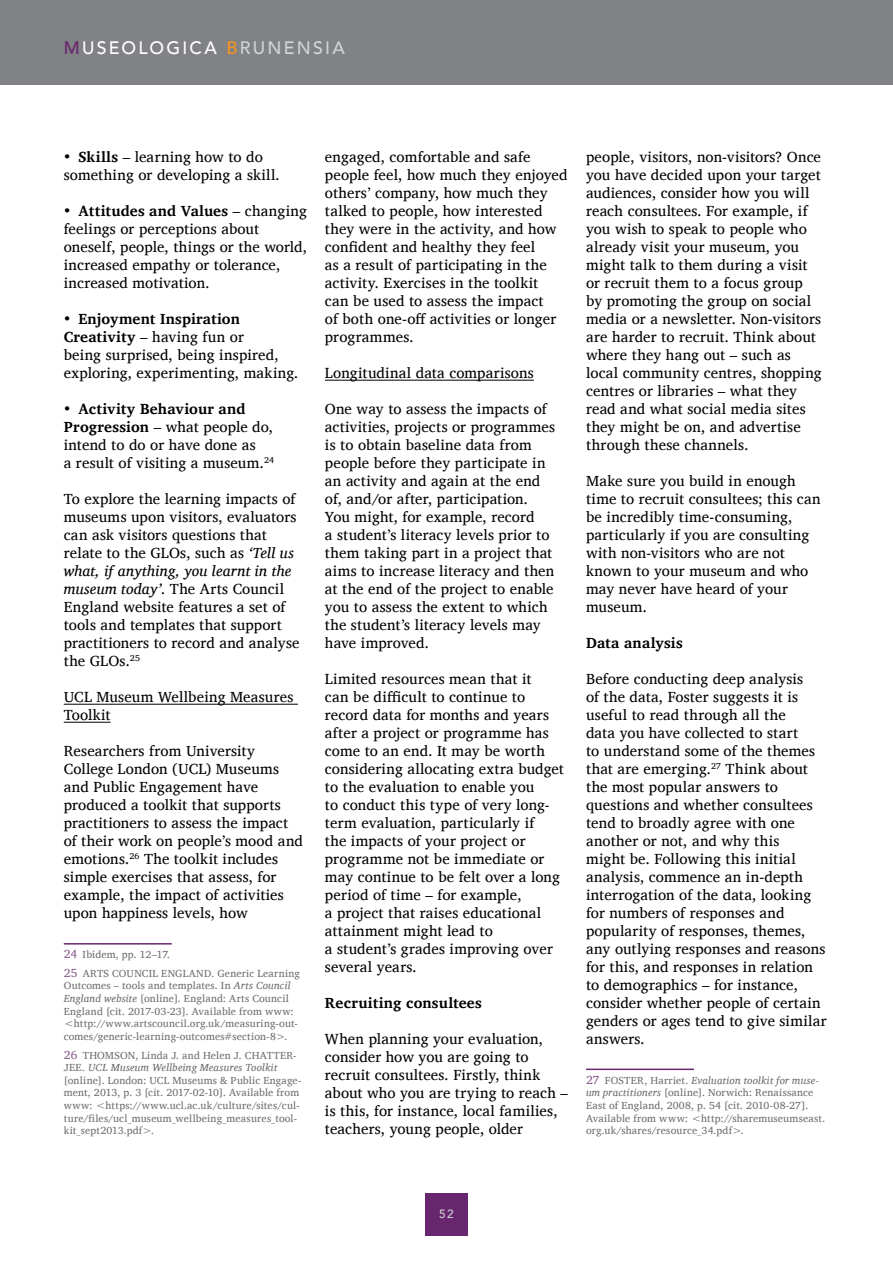
<style>
.page{position:relative;width:893px;height:1263px;background:#fff}
.page>*{position:absolute;margin:0;border:0;box-sizing:border-box;transform-origin:0 0}
.t1{font:500 18px "Avenir";letter-spacing:.125em;color:#fff}
.t2{font:15px/18px "Charis SIL";letter-spacing:.01em;color:#000}
.t3{font:700 15px "Charis SIL";letter-spacing:.01em;color:#000}
.t4{font:500 12px "Avenir";color:#d1d3d4}
.t5{font:10.5px/12.6px "Charis SIL";letter-spacing:.02em;color:#6d6e71}
.s1{color:#68266f}
.s2{color:#f7941e}
.s3{color:#d1d3d4}
.s4{font-weight:700}
.s5{font-style:italic}
.s6{font-size:12px;color:#895d8d}
</style>
<div class="page">
<div style="left:0;top:0;width:893px;height:85px;background:#808285"></div>
<div style="left:425px;top:1193px;width:43px;height:42px;background:#68266f"></div>
<hr style="left:64px;top:704px;width:234px;height:1px;background:#000">
<hr style="left:64px;top:722px;width:47px;height:1px;background:#000">
<hr style="left:64px;top:943px;width:108px;height:1px;background:#68266f">
<hr style="left:325px;top:380px;width:209px;height:1px;background:#000">
<hr style="left:586px;top:1068px;width:108px;height:2px;background:#68266f">
<p class="t1" style="left:64px;top:32px;width:282px"><span class="s1">M</span>USEOLOGICA <span class="s2">B</span><span class="s3">RUNENSIA</span></p>
<p class="t2" style="left:64px;top:148px;width:217px">• <span class="s4">Skills</span> – learning how to do something or developing a skill.</p>
<p class="t2" style="left:64px;top:202px;width:245px">• <span class="s4">Attitudes and Values</span> – changing feelings or perceptions about oneself, people, things or the world, increased empathy or tolerance, increased motivation.</p>
<p class="t2" style="left:64px;top:310px;width:236px">• <span class="s4">Enjoyment Inspiration<br>Creativity</span> – having fun or<br>being surprised, being inspired, exploring, experimenting, making.</p>
<p class="t2" style="left:64px;top:400px;width:212px">• <span class="s4">Activity Behaviour and<br>Progression</span> – what people do, intend to do or have done as<br>a result of visiting a museum.<sup>24</sup></p>
<p class="t2" style="left:64px;top:490px;width:237px">To explore the learning impacts of museums upon visitors, evaluators can ask visitors questions that relate to the GLOs, such as <span class="s5">‘Tell us what, if anything, you learnt in the museum today’</span>. The Arts Council<br>England website features a set of tools and templates that support practitioners to record and analyse the GLOs.<sup>25</sup></p>
<p class="t2" style="left:64px;top:688px;width:231px">UCL Museum Wellbeing Measures<br>Toolkit</p>
<p class="t2" style="left:64px;top:742px;width:241px">Researchers from University<br>College London (UCL) Museums and Public Engagement have produced a toolkit that supports practitioners to assess the impact of their work on people’s mood and emotions.<sup>26</sup> The toolkit includes simple exercises that assess, for example, the impact of activities upon happiness levels, how</p>
<p class="t5" style="left:64px;top:945px;width:238px;line-height:18.6px"><span class="s6">24</span> Ibidem, pp. 12–17.<br><span class="s6">25</span> ARTS COUNCIL ENGLAND. Generic Learning</p>
<p class="t5" style="left:64px;top:979px;width:235px">Outcomes – tools and templates. In <span class="s5">Arts Council England website</span> [online]. England: Arts Council England [cit. 2017-03-23]. Available from www: &lt;http://www.artscouncil.org.uk/measuring-out&shy;comes/generic-learning-outcomes#section-8&gt;.</p>
<p class="t5" style="left:64px;top:1048px;width:239px"><span class="s6">26</span> THOMSON, Linda J. and Helen J. CHATTER-JEE. <span class="s5">UCL Museum Wellbeing Measures Toolkit </span>[online]. London: UCL Museums &amp; Public Engage&shy;ment, 2013, p. 3 [cit. 2017-02-10]. Available from www: &lt;https://www.ucl.ac.uk/culture/sites/cul&shy;ture/files/ucl_museum_wellbeing_measures_tool&shy;kit_sept2013.pdf&gt;.</p>
<p class="t2" style="left:325px;top:148px;width:244px">engaged, comfortable and safe people feel, how much they enjoyed others’ company, how much they talked to people, how interested they were in the activity, and how confident and healthy they feel<br>as a result of participating in the activity. Exercises in the toolkit<br>can be used to assess the impact<br>of both one-off activities or longer programmes.</p>
<p class="t2" style="left:325px;top:364px;width:210px">Longitudinal data comparisons</p>
<p class="t2" style="left:325px;top:400px;width:232px">One way to assess the impacts of activities, projects or programmes is to obtain baseline data from people before they participate in an activity and again at the end of, and/or after, participation.<br>You might, for example, record<br>a student’s literacy levels prior to them taking part in a project that aims to increase literacy and then at the end of the project to enable you to assess the extent to which the student’s literacy levels may have improved.</p>
<p class="t2" style="left:325px;top:670px;width:241px">Limited resources mean that it<br>can be difficult to continue to record data for months and years after a project or programme has come to an end. It may be worth considering allocating extra budget to the evaluation to enable you<br>to conduct this type of very long&shy;term evaluation, particularly if<br>the impacts of your project or programme not be immediate or may continue to be felt over a long period of time – for example,<br>a project that raises educational attainment might lead to<br>a student’s grades improving over several years.</p>
<p class="t3" style="left:325px;top:994px;width:158px">Recruiting consultees</p>
<p class="t2" style="left:325px;top:1030px;width:245px">When planning your evaluation, consider how you are going to recruit consultees. Firstly, think about who you are trying to reach – is this, for instance, local families, teachers, young people, older</p>
<p class="t2" style="left:586px;top:148px;width:237px">people, visitors, non-visitors? Once you have decided upon your target audiences, consider how you will reach consultees. For example, if you wish to speak to people who already visit your museum, you might talk to them during a visit or recruit them to a focus group by promoting the group on social media or a newsletter. Non-visitors are harder to recruit. Think about where they hang out – such as local community centres, shopping centres or libraries – what they read and what social media sites they might be on, and advertise through these channels.</p>
<p class="t2" style="left:586px;top:472px;width:236px">Make sure you build in enough time to recruit consultees; this can be incredibly time-consuming, particularly if you are consulting with non-visitors who are not known to your museum and who may never have heard of your museum.</p>
<p class="t3" style="left:586px;top:634px;width:98px">Data analysis</p>
<p class="t2" style="left:586px;top:670px;width:242px">Before conducting deep analysis<br>of the data, Foster suggests it is useful to read through all the<br>data you have collected to start<br>to understand some of the themes that are emerging.<sup>27</sup> Think about the most popular answers to questions and whether consultees tend to broadly agree with one another or not, and why this<br>might be. Following this initial analysis, commence an in-depth interrogation of the data, looking for numbers of responses and popularity of responses, themes, any outlying responses and reasons for this, and responses in relation to demographics – for instance, consider whether people of certain genders or ages tend to give similar answers.</p>
<p class="t5" style="left:586px;top:1074px;width:241px"><span class="s6">27</span> FOSTER, Harriet. <span class="s5">Evaluation toolkit for muse&shy;um practitioners</span> [online]. Norwich: Renaissance East of England, 2008, p. 54 [cit. 2010-08-27].<br>Available from www: &lt;http://sharemuseumseast. org.uk/shares/resource_34.pdf&gt;.</p>
<p class="t4" style="left:439px;top:1203px;width:16px">52</p>
</div>
